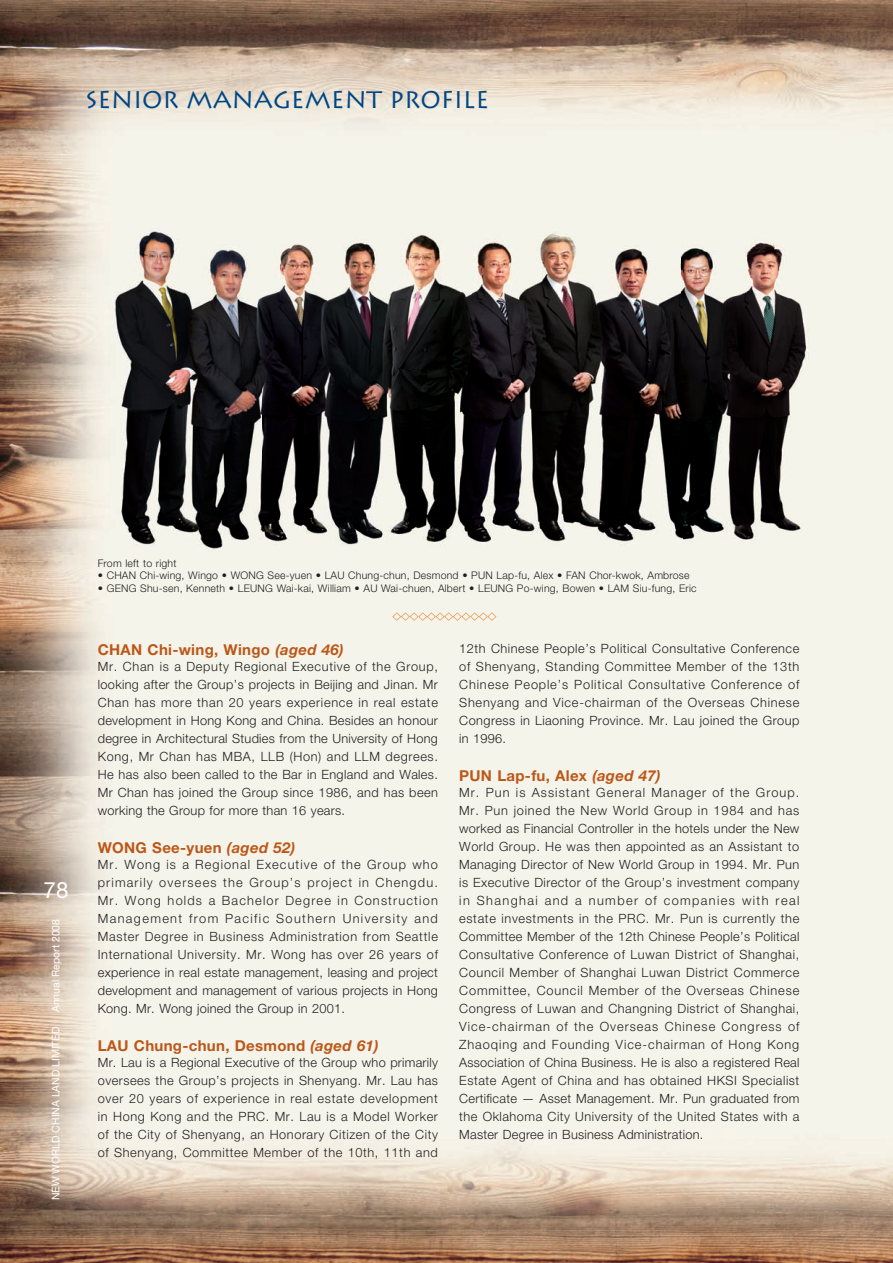
<style>
.page{position:relative;width:893px;height:1263px;background:#fff}
.page>*{position:absolute;margin:0;border:0;box-sizing:border-box;transform-origin:0 0}
.t1{font:24px "Lithos Pro";letter-spacing:-.005em;color:#004684}
.t2{font:22.5px "Helvetica Neue LT Std";color:#fff}
.t3{font:700 15px "Helvetica Neue LT Std";letter-spacing:.02em;color:#bc5718}
.t4{font:300 12.75px/18px "Helvetica Neue LT Std";letter-spacing:.025em;color:#231f20;text-align:justify}
.t5{font:300 10.5px "Helvetica Neue LT Std";letter-spacing:.02em;color:#231f20}
.t6{font:10.5px "Helvetica Neue LT Std";color:#fff}
.s1{font-style:italic}
</style>
<div class="page">
<img style="left:0;top:0;width:893px;height:1263px">
<img style="left:53px;top:211px;width:786px;height:372px">
<svg style="left:392px;top:612px;width:104px;height:9px"></svg>
<h1 class="t1" style="left:85px;top:86px;width:406px">SENIOR MANAGEMENT PROFILE</h1>
<h2 class="t2" style="left:44px;top:882px;width:27px">78</h2>
<p class="t6" style="left:52px;top:1012px;width:95px;rotate:-90deg">Annual Report 2008</p>
<p class="t6" style="left:52px;top:1200px;width:175px;rotate:-90deg">NEW WORLD CHINA LAND LIMITED</p>
<p class="t5" style="left:98px;top:559px;width:80px">From left to right</p>
<p class="t5" style="left:98px;top:572px;width:593px">• CHAN Chi-wing, Wingo • WONG See-yuen • LAU Chung-chun, Desmond • PUN Lap-fu, Alex • FAN Chor-kwok, Ambrose</p>
<p class="t5" style="left:98px;top:584px;width:600px">• GENG Shu-sen, Kenneth • LEUNG Wai-kai, William • AU Wai-chuen, Albert • LEUNG Po-wing, Bowen • LAM Siu-fung, Eric</p>
<p class="t3" style="left:98px;top:644px;width:247px">CHAN Chi-wing, Wingo <span class="s1">(aged 46)</span></p>
<p class="t4" style="left:98px;top:658px;width:342px">Mr. Chan is a Deputy Regional Executive of the Group, looking after the Group’s projects in Beijing and Jinan. Mr Chan has more than 20 years experience in real estate development in Hong Kong and China. Besides an honour degree in Architectural Studies from the University of Hong Kong, Mr Chan has MBA, LLB (Hon) and LLM degrees.<br>He has also been called to the Bar in England and Wales.<br>Mr Chan has joined the Group since 1986, and has been working the Group for more than 16 years.</p>
<p class="t3" style="left:98px;top:842px;width:199px">WONG See-yuen <span class="s1">(aged 52)</span></p>
<p class="t4" style="left:98px;top:856px;width:342px">Mr. Wong is a Regional Executive of the Group who primarily oversees the Group’s project in Chengdu.<br>Mr. Wong holds a Bachelor Degree in Construction Management from Pacific Southern University and Master Degree in Business Administration from Seattle International University. Mr. Wong has over 26 years of experience in real estate management, leasing and project development and management of various projects in Hong Kong. Mr. Wong joined the Group in 2001.</p>
<p class="t3" style="left:98px;top:1040px;width:282px">LAU Chung-chun, Desmond <span class="s1">(aged 61)</span></p>
<p class="t4" style="left:98px;top:1054px;width:342px">Mr. Lau is a Regional Executive of the Group who primarily oversees the Group’s projects in Shenyang. Mr. Lau has over 20 years of experience in real estate development in Hong Kong and the PRC. Mr. Lau is a Model Worker of the City of Shenyang, an Honorary Citizen of the City of Shenyang, Committee Member of the 10th, 11th and</p>
<p class="t4" style="left:459px;top:640px;width:342px">12th Chinese People’s Political Consultative Conference of Shenyang, Standing Committee Member of the 13th Chinese People’s Political Consultative Conference of Shenyang and Vice-chairman of the Overseas Chinese Congress in Liaoning Province. Mr. Lau joined the Group in 1996.</p>
<p class="t3" style="left:459px;top:770px;width:203px">PUN Lap-fu, Alex <span class="s1">(aged 47)</span></p>
<p class="t4" style="left:459px;top:784px;width:342px">Mr. Pun is Assistant General Manager of the Group.<br>Mr. Pun joined the New World Group in 1984 and has worked as Financial Controller in the hotels under the New World Group. He was then appointed as an Assistant to Managing Director of New World Group in 1994. Mr. Pun is Executive Director of the Group’s investment company in Shanghai and a number of companies with real estate investments in the PRC. Mr. Pun is currently the Committee Member of the 12th Chinese People’s Political Consultative Conference of Luwan District of Shanghai, Council Member of Shanghai Luwan District Commerce Committee, Council Member of the Overseas Chinese Congress of Luwan and Changning District of Shanghai, Vice-chairman of the Overseas Chinese Congress of Zhaoqing and Founding Vice-chairman of Hong Kong Association of China Business. He is also a registered Real Estate Agent of China and has obtained HKSI Specialist Certificate — Asset Management. Mr. Pun graduated from the Oklahoma City University of the United States with a Master Degree in Business Administration.</p>
</div>
